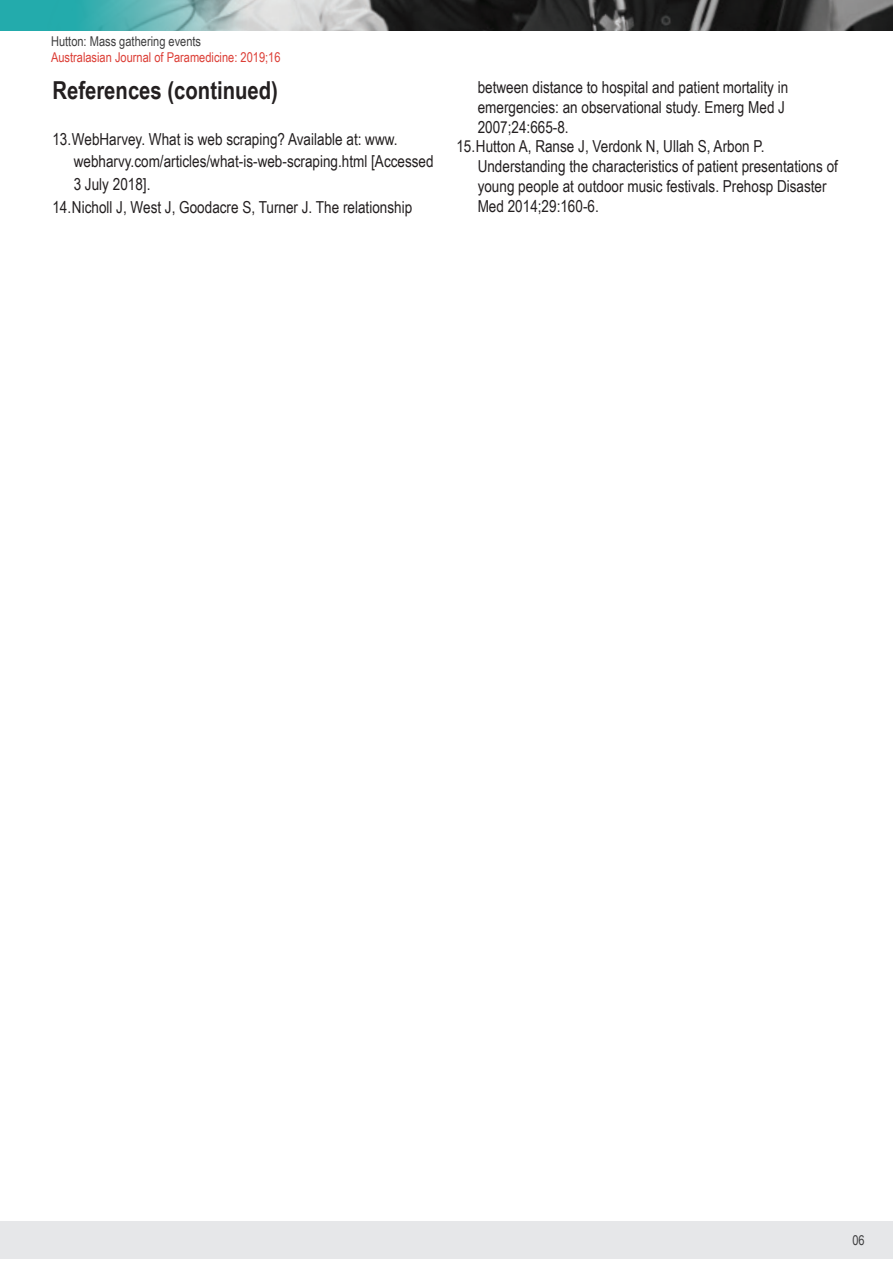
<style>
.page{position:relative;width:893px;height:1263px;background:#fff}
.page>*{position:absolute;margin:0;border:0;box-sizing:border-box;transform-origin:0 0}
.t1{font:700 24.75px "Arial Narrow";color:#231f20}
.t2{font:16.5px/19.8px "Arial Narrow";color:#231f20}
.t3{font:13.5px "Arial Narrow";color:#dc3e36}
.t4{font:13.5px "Arial Narrow";color:#3e3e3f}
</style>
<div class="page">
<div style="left:0;top:1221px;width:893px;height:38px;background:#e6e7e9"></div>
<div style="left:0;top:0;width:893px;height:30px;background:#23abac"></div>
<img style="left:86px;top:0;width:807px;height:30px">
<p class="t4" style="left:51px;top:31px;width:152px">Hutton: Mass gathering events</p>
<p class="t3" style="left:51px;top:48px;width:231px">Australasian Journal of Paramedicine: 2019;16</p>
<p class="t1" style="left:52px;top:71px;width:227px">References (continued)</p>
<p class="t2" style="left:74px;top:127px;width:361px;line-height:22.6px;text-indent:-21px">13.WebHarvey. What is web scraping? Available at: www. webharvy.com/articles/what-is-web-scraping.html [Accessed<br>3 July 2018].</p>
<p class="t2" style="left:52px;top:196px;width:361px">14.Nicholl J, West J, Goodacre S, Turner J. The relationship</p>
<p class="t2" style="left:478px;top:76px;width:312px">between distance to hospital and patient mortality in emergencies: an observational study. Emerg Med J<br>2007;24:665-8.</p>
<p class="t2" style="left:478px;top:136px;width:362px;text-indent:-21px">15.Hutton A, Ranse J, Verdonk N, Ullah S, Arbon P.<br>Understanding the characteristics of patient presentations of young people at outdoor music festivals. Prehosp Disaster Med 2014;29:160-6.</p>
<p class="t4" style="left:852px;top:1230px;width:14px">06</p>
</div>
